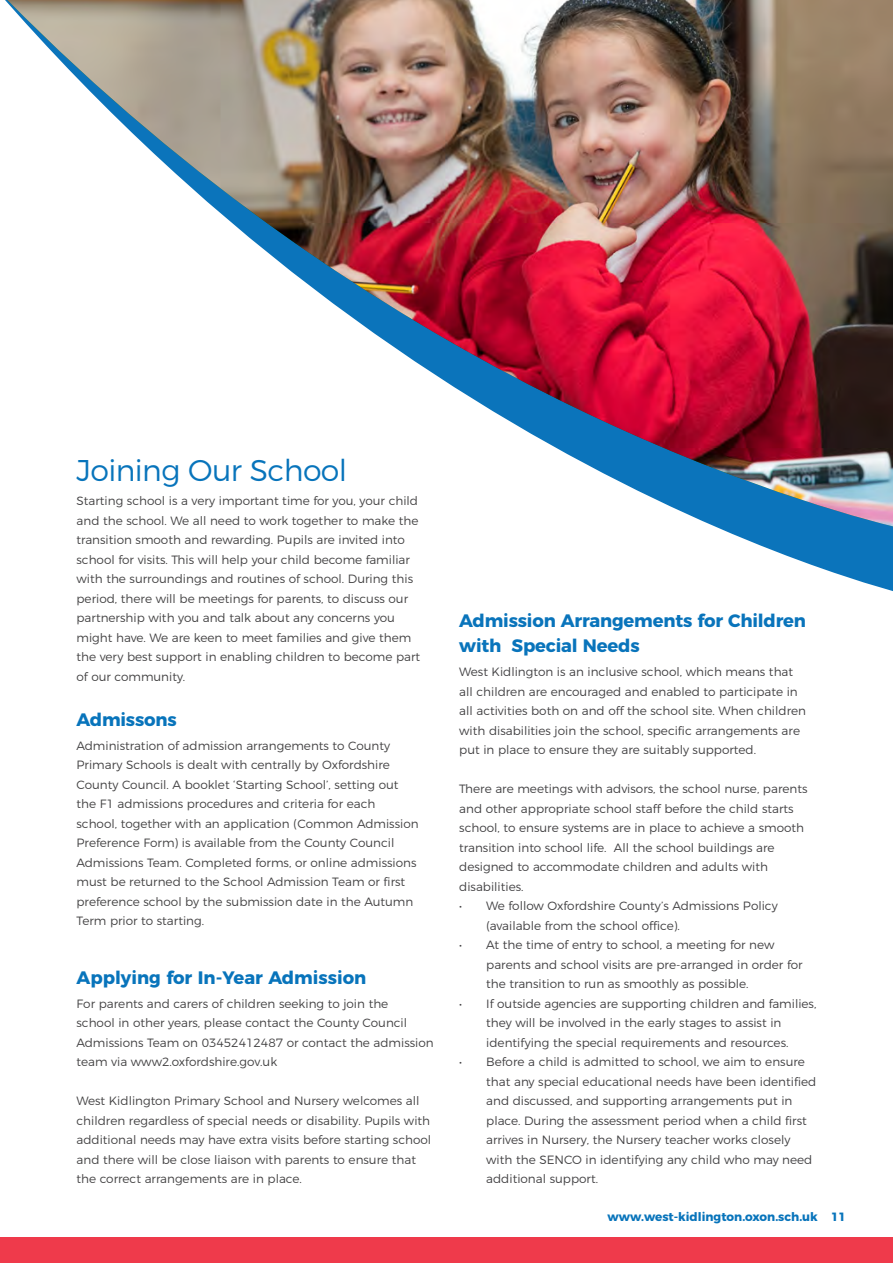
<style>
.page{position:relative;width:893px;height:1263px;background:#fff}
.page>*{position:absolute;margin:0;border:0;box-sizing:border-box;transform-origin:0 0}
.t1{font:300 30px "Montserrat";letter-spacing:-.02em;color:#0874bb}
.t2{font:700 18px/25.5px "Montserrat";letter-spacing:-.01em;color:#0974bb}
.t3{font:700 18px "Montserrat";color:#0874bb}
.t4{font:300 12px/19.5px "Montserrat";color:#424142}
.t5{font:300 12px/19.5px "Montserrat";color:#414042}
.t6{font:700 12px "Montserrat";color:#0874bb}
</style>
<div class="page">
<svg style="left:735px;top:535px;width:158px;height:56px;fill:#0b74bb"></svg>
<img style="left:7px;top:0;width:886px;height:526px">
<div style="left:0;top:1237px;width:893px;height:26px;background:#ef3a4b"></div>
<h1 class="t1" style="left:77px;top:447px;width:272px">Joining Our School</h1>
<p class="t4" style="left:77px;top:490px;width:345px">Starting school is a very important time for you, your child and the school. We all need to work together to make the transition smooth and rewarding. Pupils are invited into school for visits. This will help your child become familiar with the surroundings and routines of school. During this period, there will be meetings for parents, to discuss our partnership with you and talk about any concerns you might have. We are keen to meet families and give them the very best support in enabling children to become part of our community.</p>
<h2 class="t3" style="left:77px;top:704px;width:102px">Admissons</h2>
<p class="t4" style="left:77px;top:734px;width:344px">Administration of admission arrangements to County Primary Schools is dealt with centrally by Oxfordshire County Council. A booklet ‘Starting School’, setting out the F1 admissions procedures and criteria for each school, together with an application (Common Admission Preference Form) is available from the County Council Admissions Team. Completed forms, or online admissions must be returned to the School Admission Team or first preference school by the submission date in the Autumn Term prior to starting.</p>
<h2 class="t3" style="left:77px;top:962px;width:291px">Applying for In-Year Admission</h2>
<p class="t4" style="left:77px;top:992px;width:359px">For parents and carers of children seeking to join the<br>school in other years, please contact the County Council Admissions Team on 03452412487 or contact the admission team via www2.oxfordshire.gov.uk</p>
<p class="t4" style="left:77px;top:1090px;width:356px">West Kidlington Primary School and Nursery welcomes all children regardless of special needs or disability. Pupils with additional needs may have extra visits before starting school and there will be close liaison with parents to ensure that the correct arrangements are in place.</p>
<h2 class="t2" style="left:459px;top:606px;width:348px">Admission Arrangements for Children with Special Needs</h2>
<p class="t5" style="left:459px;top:661px;width:348px">West Kidlington is an inclusive school, which means that all children are encouraged and enabled to participate in all activities both on and off the school site. When children with disabilities join the school, specific arrangements are put in place to ensure they are suitably supported.</p>
<p class="t5" style="left:459px;top:778px;width:350px">There are meetings with advisors, the school nurse, parents and other appropriate school staff before the child starts school, to ensure systems are in place to achieve a smooth transition into school life. All the school buildings are designed to accommodate children and adults with disabilities.</p>
<p class="t5" style="left:486px;top:895px;width:293px;text-indent:-27px">• We follow Oxfordshire County’s Admissions Policy (available from the school office).</p>
<p class="t5" style="left:486px;top:934px;width:318px;text-indent:-27px">• At the time of entry to school, a meeting for new parents and school visits are pre-arranged in order for the transition to run as smoothly as possible.</p>
<p class="t5" style="left:486px;top:992px;width:332px;text-indent:-27px">• If outside agencies are supporting children and families, they will be involved in the early stages to assist in identifying the special requirements and resources.</p>
<p class="t5" style="left:486px;top:1051px;width:332px;text-indent:-27px">• Before a child is admitted to school, we aim to ensure that any special educational needs have been identified and discussed, and supporting arrangements put in place. During the assessment period when a child first arrives in Nursery, the Nursery teacher works closely with the SENCO in identifying any child who may need additional support.</p>
<p class="t6" style="left:608px;top:1207px;width:240px">www.west-kidlington.oxon.sch.uk 11</p>
</div>
